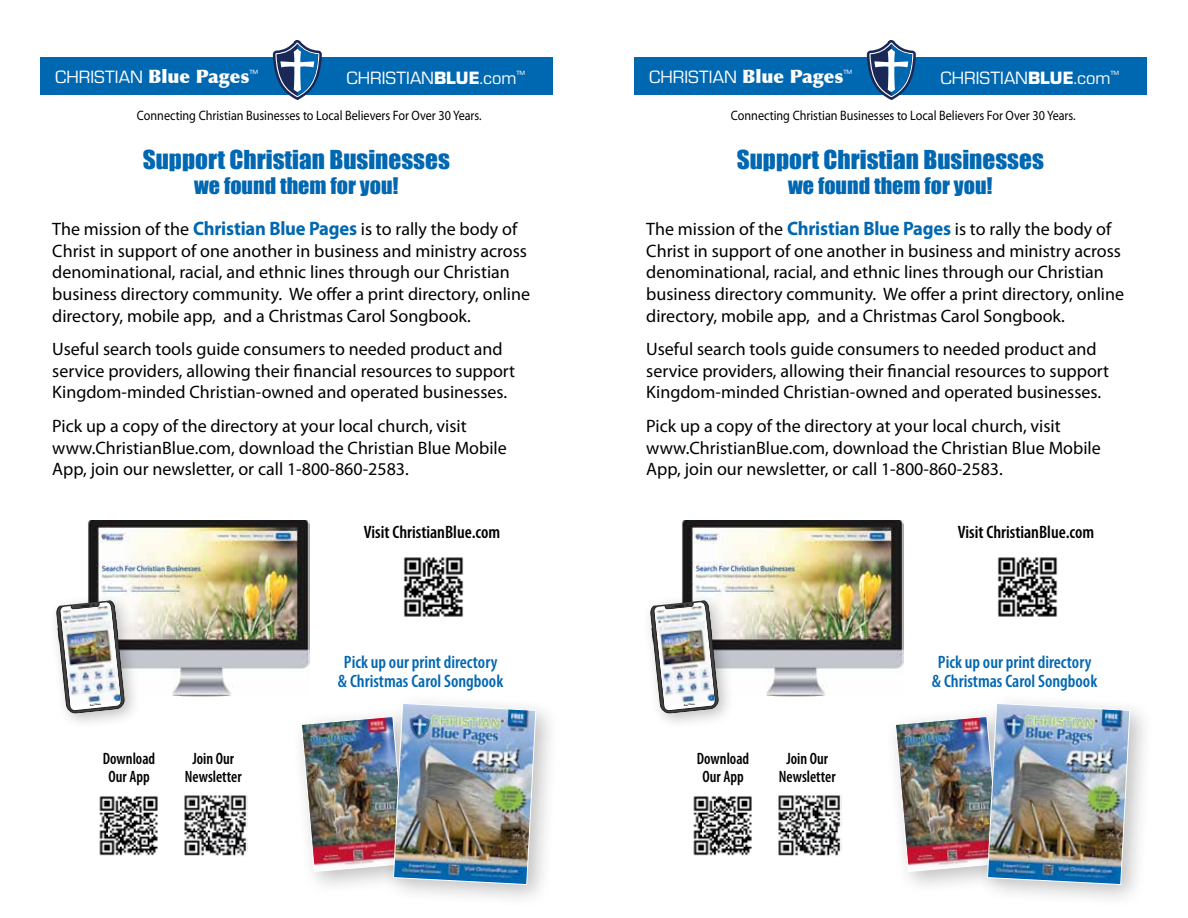
<style>
.page{position:relative;width:1188px;height:918px;background:#fff}
.page>*{position:absolute;margin:0;border:0;box-sizing:border-box;transform-origin:0 0}
.t1{font:24px "Impact";color:#0067b1;scale:1.05 1}
.t2{font:21px "Impact";color:#0067b1;scale:1.05 1}
.t3{font:18.6px "Eurostile";color:#fff}
.t4{font:18px/21.6px "Myriad Pro";color:#000}
.t5{font:600 condensed 18px/19.5px "Myriad Pro";color:#0067b1;text-align:center}
.t6{font:600 condensed 18px "Myriad Pro";color:#000}
.t7{font:600 condensed 16.5px/18px "Myriad Pro";color:#000;text-align:center;scale:.95 1}
.t8{font:13.65px "Myriad Pro";color:#000;scale:.89 1}
.t9{font:700 2.1px "Arial";color:#000}
.s1{font-family:"Optima";font-weight:900}
.s2{font-weight:900}
.s3{font-weight:700;font-size:19.5px;color:#0067b1}
</style>
<div class="page">
<div style="left:634px;top:57px;width:514px;height:38px;background:#0067b1"></div>
<svg style="left:866px;top:40px;width:50px;height:60px"></svg>
<div style="left:40px;top:57px;width:514px;height:38px;background:#0067b1"></div>
<svg style="left:272px;top:40px;width:50px;height:60px"></svg>
<div style="left:976px;top:692px;width:178px;height:217px;background:#000;opacity:.25"></div>
<img style="left:895px;top:703px;width:236px;height:182px">
<div style="left:382px;top:692px;width:178px;height:217px;background:#000;opacity:.25"></div>
<img style="left:301px;top:703px;width:236px;height:182px">
<img style="left:681px;top:520px;width:223px;height:177px">
<img style="left:87px;top:520px;width:223px;height:177px">
<div style="left:642px;top:592px;width:93px;height:138px;background:#000;opacity:.25"></div>
<svg style="left:650px;top:600px;width:69px;height:114px"></svg>
<img style="left:655px;top:606px;width:60px;height:100px">
<div style="left:48px;top:592px;width:93px;height:138px;background:#000;opacity:.25"></div>
<svg style="left:56px;top:600px;width:69px;height:114px"></svg>
<img style="left:61px;top:606px;width:60px;height:100px">
<img style="left:693px;top:796px;width:59px;height:60px">
<img style="left:99px;top:796px;width:59px;height:60px">
<img style="left:778px;top:795px;width:64px;height:61px">
<img style="left:184px;top:795px;width:64px;height:61px">
<img style="left:997px;top:557px;width:61px;height:60px">
<img style="left:403px;top:557px;width:61px;height:60px">
<p class="t3" style="left:55px;top:65px;width:204px">CHRISTIAN <span class="s1">Blue Pages</span><sup>™</sup></p>
<p class="t3" style="left:347px;top:65px;width:180px">CHRISTIAN<span class="s2">BLUE</span>.com<sup>™</sup></p>
<p class="t3" style="left:649px;top:65px;width:204px">CHRISTIAN <span class="s1">Blue Pages</span><sup>™</sup></p>
<p class="t3" style="left:941px;top:65px;width:180px">CHRISTIAN<span class="s2">BLUE</span>.com<sup>™</sup></p>
<p class="t8" style="left:137px;top:107px;width:389px">Connecting Christian Businesses to Local Believers For Over 30 Years.</p>
<p class="t8" style="left:731px;top:107px;width:389px">Connecting Christian Businesses to Local Believers For Over 30 Years.</p>
<h1 class="t1" style="left:143px;top:141px;width:294px">Support Christian Businesses</h1>
<p class="t2" style="left:194px;top:169px;width:196px">we found them for you!</p>
<p class="t4" style="left:52px;top:218px;width:479px">The mission of the <span class="s3">Christian Blue Pages</span> is to rally the body of Christ in support of one another in business and ministry across denominational, racial, and ethnic lines through our Christian business directory community. We offer a print directory, online directory, mobile app, and a Christmas Carol Songbook.</p>
<p class="t4" style="left:52px;top:338px;width:464px">Useful search tools guide consumers to needed product and service providers, allowing their financial resources to support<br>Kingdom-minded Christian-owned and operated businesses.</p>
<p class="t4" style="left:52px;top:415px;width:456px">Pick up a copy of the directory at your local church, visit www.ChristianBlue.com, download the Christian Blue Mobile<br>App, join our newsletter, or call 1-800-860-2583.</p>
<h1 class="t1" style="left:737px;top:141px;width:294px">Support Christian Businesses</h1>
<p class="t2" style="left:788px;top:169px;width:196px">we found them for you!</p>
<p class="t4" style="left:646px;top:218px;width:479px">The mission of the <span class="s3">Christian Blue Pages</span> is to rally the body of Christ in support of one another in business and ministry across denominational, racial, and ethnic lines through our Christian business directory community. We offer a print directory, online directory, mobile app, and a Christmas Carol Songbook.</p>
<p class="t4" style="left:646px;top:338px;width:464px">Useful search tools guide consumers to needed product and service providers, allowing their financial resources to support<br>Kingdom-minded Christian-owned and operated businesses.</p>
<p class="t4" style="left:646px;top:415px;width:456px">Pick up a copy of the directory at your local church, visit www.ChristianBlue.com, download the Christian Blue Mobile<br>App, join our newsletter, or call 1-800-860-2583.</p>
<p class="t6" style="left:364px;top:521px;width:138px">Visit ChristianBlue.com</p>
<p class="t6" style="left:958px;top:521px;width:138px">Visit ChristianBlue.com</p>
<p class="t5" style="left:338px;top:651px;width:167px">Pick up our print directory &amp; Christmas Carol Songbook</p>
<p class="t5" style="left:932px;top:651px;width:167px">Pick up our print directory &amp; Christmas Carol Songbook</p>
<p class="t9" style="left:90px;top:704px;width:12px;rotate:-6deg">Best Deals</p>
<p class="t9" style="left:684px;top:704px;width:12px;rotate:-6deg">Best Deals</p>
<p class="t7" style="left:103px;top:749px;width:57px">Download<br>Our App</p>
<p class="t7" style="left:185px;top:749px;width:61px">Join Our<br>Newsletter</p>
<p class="t7" style="left:697px;top:749px;width:57px">Download<br>Our App</p>
<p class="t7" style="left:779px;top:749px;width:61px">Join Our<br>Newsletter</p>
</div>
